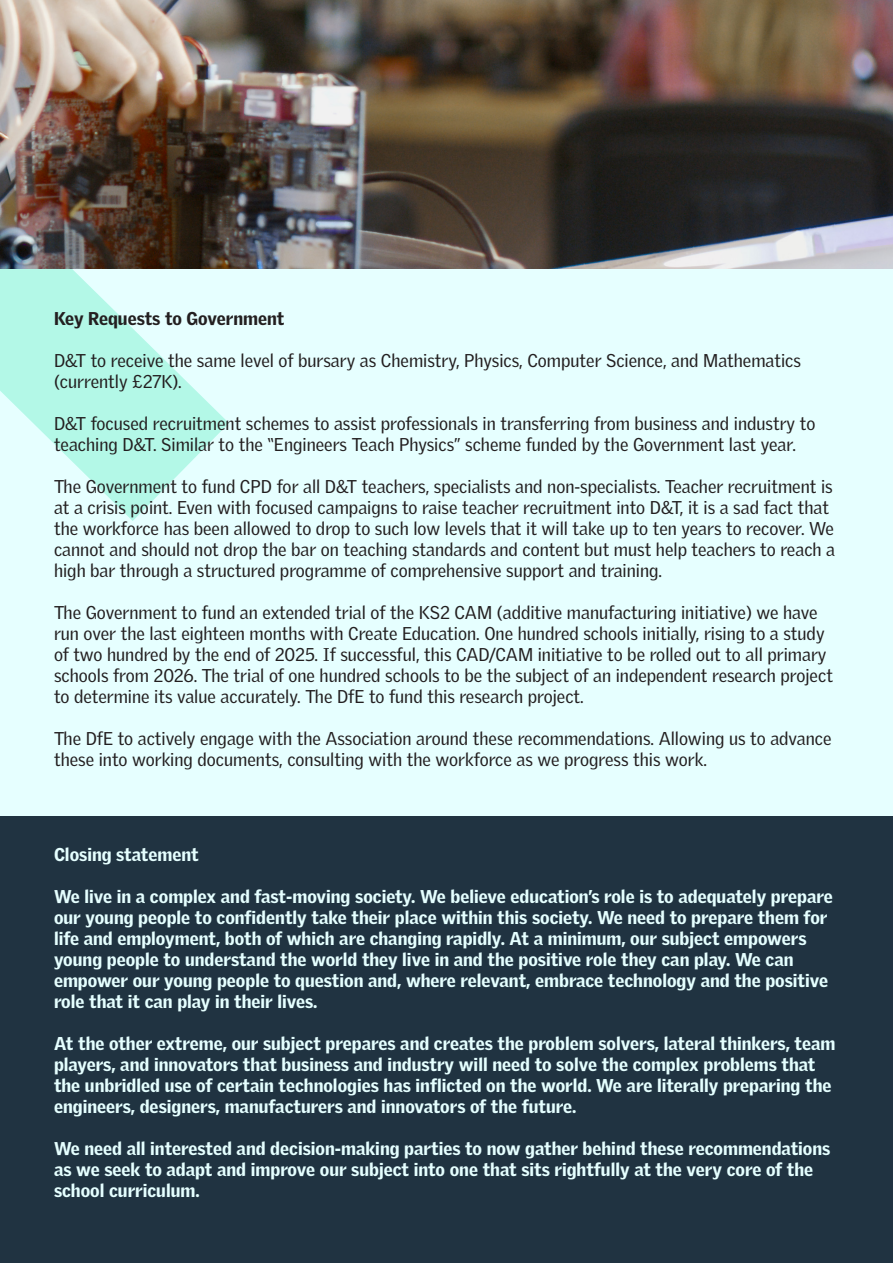
<style>
.page{position:relative;width:893px;height:1263px;background:#e6ffff}
.page>*{position:absolute;margin:0;border:0;box-sizing:border-box;transform-origin:0 0}
.t1{font:18px/21px "Griffith Gothic";color:#231f20}
.t2{font:900 18px/21px "Griffith Gothic";color:#e5ffff}
.t3{font:900 18px "Griffith Gothic";color:#231f20}
</style>
<div class="page">
<svg style="left:0;top:269px;width:229px;height:252px;fill:#b3f8e7"></svg>
<img style="left:0;top:0;width:893px;height:269px">
<div style="left:0;top:816px;width:893px;height:447px;background:#203341"></div>
<p class="t3" style="left:54px;top:308px;width:232px">Key Requests to Government</p>
<p class="t1" style="left:54px;top:350px;width:748px">D&amp;T to receive the same level of bursary as Chemistry, Physics, Computer Science, and Mathematics (currently £27K).</p>
<p class="t1" style="left:54px;top:413px;width:763px">D&amp;T focused recruitment schemes to assist professionals in transferring from business and industry to teaching D&amp;T. Similar to the “Engineers Teach Physics” scheme funded by the Government last year.</p>
<p class="t1" style="left:54px;top:476px;width:783px">The Government to fund CPD for all D&amp;T teachers, specialists and non-specialists. Teacher recruitment is at a crisis point. Even with focused campaigns to raise teacher recruitment into D&amp;T, it is a sad fact that the workforce has been allowed to drop to such low levels that it will take up to ten years to recover. We cannot and should not drop the bar on teaching standards and content but must help teachers to reach a high bar through a structured programme of comprehensive support and training.</p>
<p class="t1" style="left:54px;top:602px;width:780px">The Government to fund an extended trial of the KS2 CAM (additive manufacturing initiative) we have run over the last eighteen months with Create Education. One hundred schools initially, rising to a study of two hundred by the end of 2025. If successful, this CAD/CAM initiative to be rolled out to all primary schools from 2026. The trial of one hundred schools to be the subject of an independent research project to determine its value accurately. The DfE to fund this research project.</p>
<p class="t1" style="left:54px;top:728px;width:779px">The DfE to actively engage with the Association around these recommendations. Allowing us to advance these into working documents, consulting with the workforce as we progress this work.</p>
<p class="t2" style="left:54px;top:844px;width:146px">Closing statement</p>
<p class="t2" style="left:54px;top:886px;width:780px">We live in a complex and fast-moving society. We believe education’s role is to adequately prepare our young people to confidently take their place within this society. We need to prepare them for life and employment, both of which are changing rapidly. At a minimum, our subject empowers young people to understand the world they live in and the positive role they can play. We can empower our young people to question and, where relevant, embrace technology and the positive role that it can play in their lives.</p>
<p class="t2" style="left:54px;top:1033px;width:783px">At the other extreme, our subject prepares and creates the problem solvers, lateral thinkers, team players, and innovators that business and industry will need to solve the complex problems that the unbridled use of certain technologies has inflicted on the world. We are literally preparing the engineers, designers, manufacturers and innovators of the future.</p>
<p class="t2" style="left:54px;top:1138px;width:778px">We need all interested and decision-making parties to now gather behind these recommendations as we seek to adapt and improve our subject into one that sits rightfully at the very core of the school curriculum.</p>
</div>
